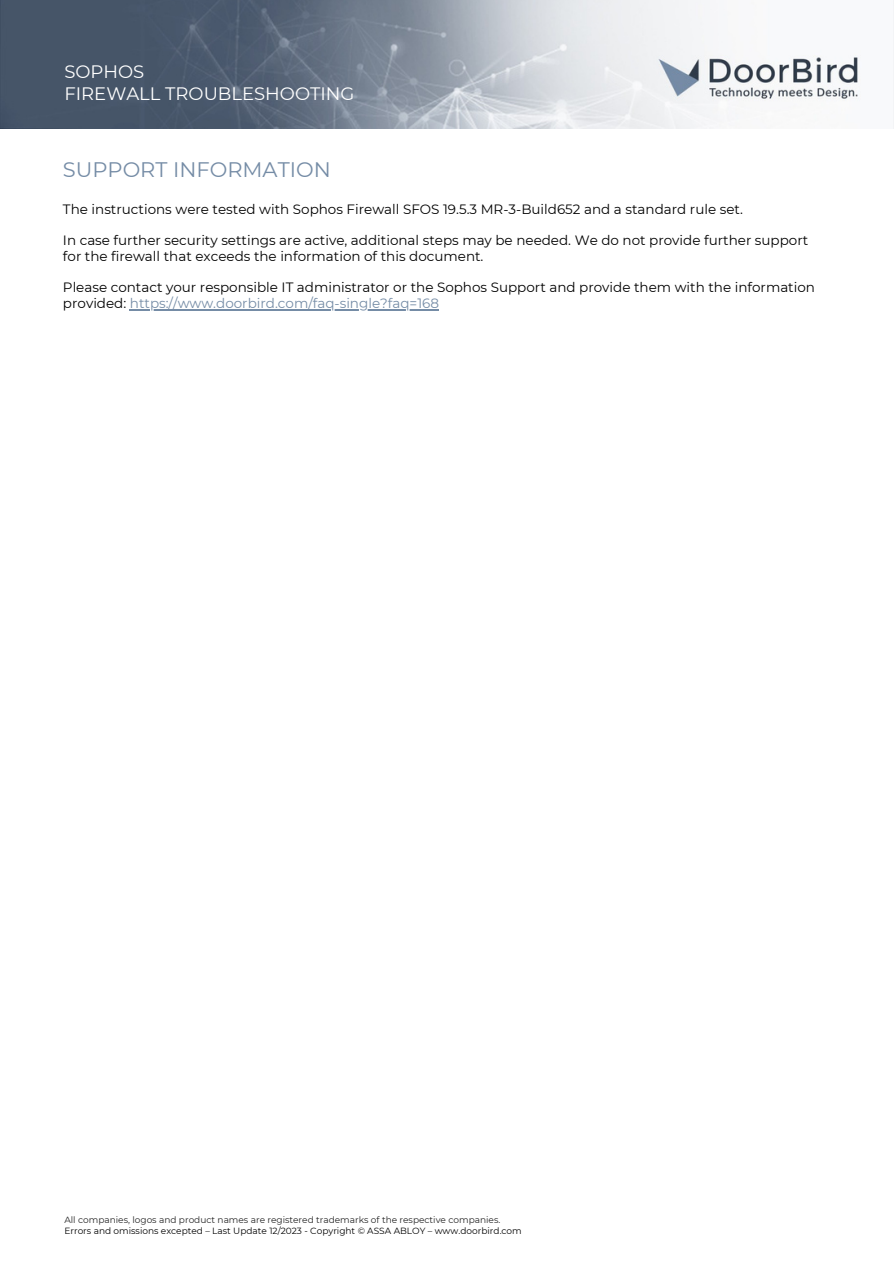
<style>
.page{position:relative;width:894px;height:1264px;background:#fff}
.page>*{position:absolute;margin:0;border:0;box-sizing:border-box;transform-origin:0 0}
.t1{font:21px "Montserrat";color:#758ca6}
.t2{font:18px/21.3px "Montserrat";color:#fff}
.t3{font:13.5px/15.8px "Montserrat";color:#000}
.t4{font:9px "Montserrat";color:#242424}
.t5{font:9px "Montserrat";color:#000}
.s1{color:#758ca6}
</style>
<div class="page">
<img style="left:0;top:0;width:859px;height:128px">
<hr style="left:130px;top:309px;width:309px;height:1px;background:#758ca6">
<h2 class="t2" style="left:64px;top:61px;width:291px">SOPHOS<br>FIREWALL TROUBLESHOOTING</h2>
<h1 class="t1" style="left:63px;top:157px;width:269px">SUPPORT INFORMATION</h1>
<p class="t3" style="left:63px;top:201px;width:681px">The instructions were tested with Sophos Firewall SFOS 19.5.3 MR-3-Build652 and a standard rule set.</p>
<p class="t3" style="left:63px;top:232px;width:746px">In case further security settings are active, additional steps may be needed. We do not provide further support for the firewall that exceeds the information of this document.</p>
<p class="t3" style="left:63px;top:280px;width:753px">Please contact your responsible IT administrator or the Sophos Support and provide them with the information provided: <span class="s1">https://www.doorbird.com/faq-single?faq=168</span></p>
<p class="t4" style="left:64px;top:1214px;width:437px">All companies, logos and product names are registered trademarks of the respective companies.</p>
<p class="t5" style="left:64px;top:1224px;width:459px">Errors and omissions excepted – Last Update 12/2023 - Copyright © ASSA ABLOY – www.doorbird.com</p>
</div>
